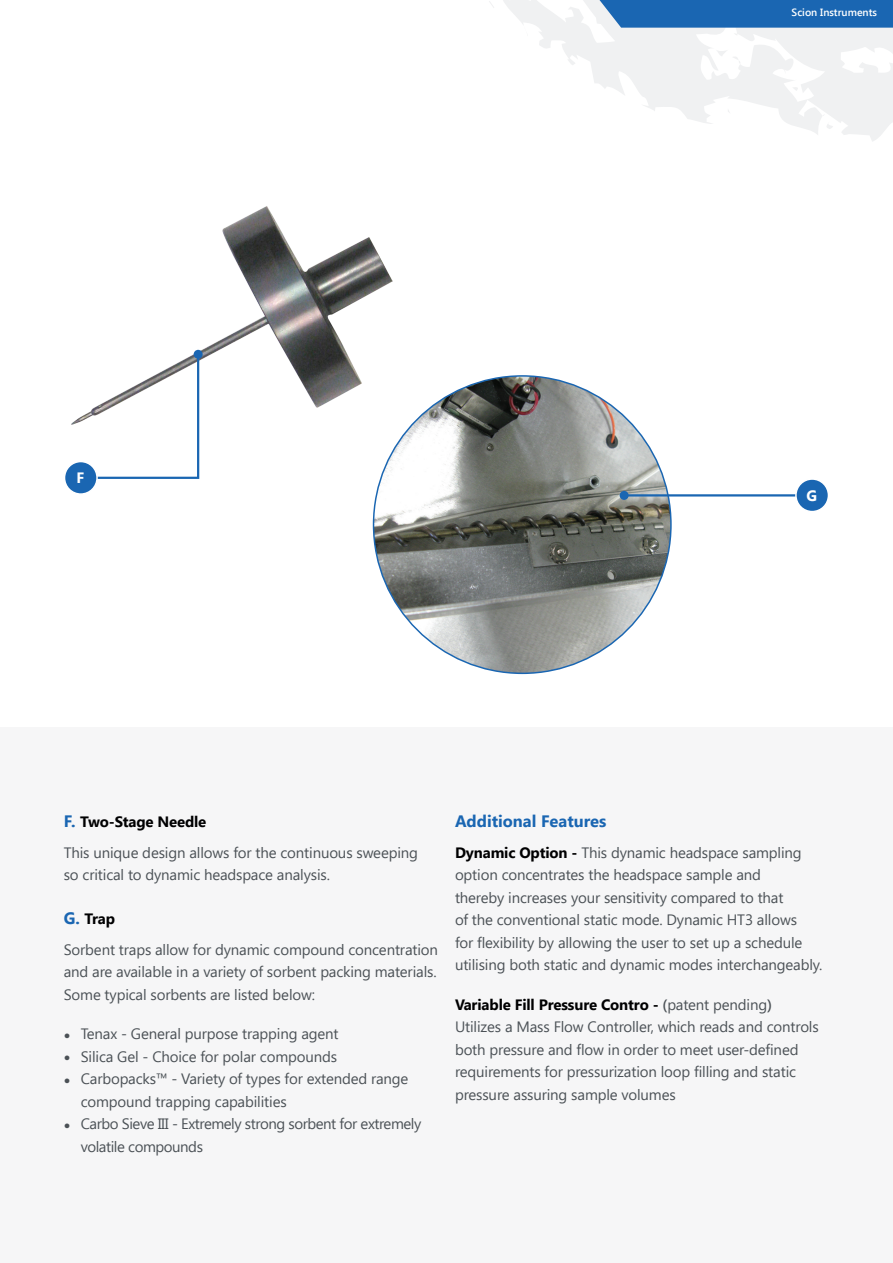
<style>
.page{position:relative;width:893px;height:1263px;background:#fff}
.page>*{position:absolute;margin:0;border:0;box-sizing:border-box;transform-origin:0 0}
.t1{font:700 16.5px "Segoe UI";color:#1a66b2}
.t2{font:15px/22.5px "Segoe UI";letter-spacing:-.01em;color:#4b5156}
.t3{font:700 15px "Segoe UI";color:#fff}
.t4{font:600 10.5px "Segoe UI";color:#fff}
.s1{font-weight:700;font-size:16.5px;color:#1a66b2}
.s2{font-weight:700;color:#000001}
.s3{font-weight:600}
</style>
<div class="page">
<svg style="left:503px;top:0;width:390px;height:141px"></svg>
<svg style="left:524px;top:27px;width:4px;height:9px"></svg>
<svg style="left:715px;top:50px;width:26px;height:14px"></svg>
<svg style="left:728px;top:108px;width:2px;height:6px"></svg>
<svg style="left:792px;top:87px;width:6px;height:4px"></svg>
<svg style="left:823px;top:114px;width:10px;height:15px"></svg>
<svg style="left:599px;top:0;width:294px;height:36px"></svg>
<div style="left:0;top:727px;width:893px;height:536px;background:#f6f6f7"></div>
<img style="left:71px;top:206px;width:329px;height:238px">
<svg style="left:91px;top:352px;width:109px;height:127px"></svg>
<div style="left:194px;top:350px;width:9px;height:9px;background:#1a66b2;border-radius:50%"></div>
<div style="left:65px;top:461px;width:32px;height:33px;background:#1a66b2;border-radius:50%"></div>
<div style="left:64px;top:461px;width:34px;height:34px;border:2px solid #fff;border-radius:50%"></div>
<img style="left:373px;top:376px;width:298px;height:297px;border-radius:149px">
<hr style="left:624px;top:494px;width:174px;height:2px;background:#1a66b2">
<div style="left:620px;top:491px;width:9px;height:9px;background:#1a66b2;border-radius:50%"></div>
<div style="left:796px;top:479px;width:32px;height:33px;background:#1a66b2;border-radius:50%"></div>
<div style="left:795px;top:478px;width:34px;height:34px;border:2px solid #fff;border-radius:50%"></div>
<p class="t4" style="left:792px;top:5px;width:87px">Scion Instruments</p>
<p class="t3" style="left:76px;top:469px;width:9px">F</p>
<p class="t3" style="left:806px;top:487px;width:12px">G</p>
<p class="t2" style="left:64px;top:806px;width:356px;line-height:31px"><span class="s1">F.</span> <span class="s2">Two-Stage Needle<br></span>This unique design allows for the continuous sweeping</p>
<p class="t2" style="left:64px;top:864px;width:268px">so critical to dynamic headspace analysis.</p>
<p class="t2" style="left:64px;top:903px;width:376px;line-height:31px"><span class="s1">G.</span> <span class="s2">Trap<br></span>Sorbent traps allow for dynamic compound concentration</p>
<p class="t2" style="left:64px;top:961px;width:374px">and are available in a variety of sorbent packing materials.<br>Some typical sorbents are listed below:</p>
<p class="t2" style="left:81px;top:1023px;width:342px">Tenax - General purpose trapping agent<br>Silica Gel - Choice for polar compounds<br>Carbopacks - Variety of types for extended range compound trapping capabilities<br>Carbo Sieve III - Extremely strong sorbent for extremely volatile compounds</p>
<p class="t1" style="left:455px;top:811px;width:153px">Additional Features</p>
<p class="t2" style="left:455px;top:841px;width:369px"><span class="s2">Dynamic Option -</span> This dynamic headspace sampling option concentrates the headspace sample and<br>thereby increases your sensitivity compared to that<br>of the conventional static mode. Dynamic HT3 allows<br>for flexibility by allowing the user to set up a schedule utilising both static and dynamic modes interchangeably.</p>
<p class="t2" style="left:455px;top:993px;width:365px"><span class="s2">Variable Fill Pressure Contro -</span> <span class="s3">(</span>patent pending<span class="s3">)<br></span>Utilizes a Mass Flow Controller, which reads and controls both pressure and flow in order to meet user-defined requirements for pressurization loop filling and static pressure assuring sample volumes</p>
</div>
